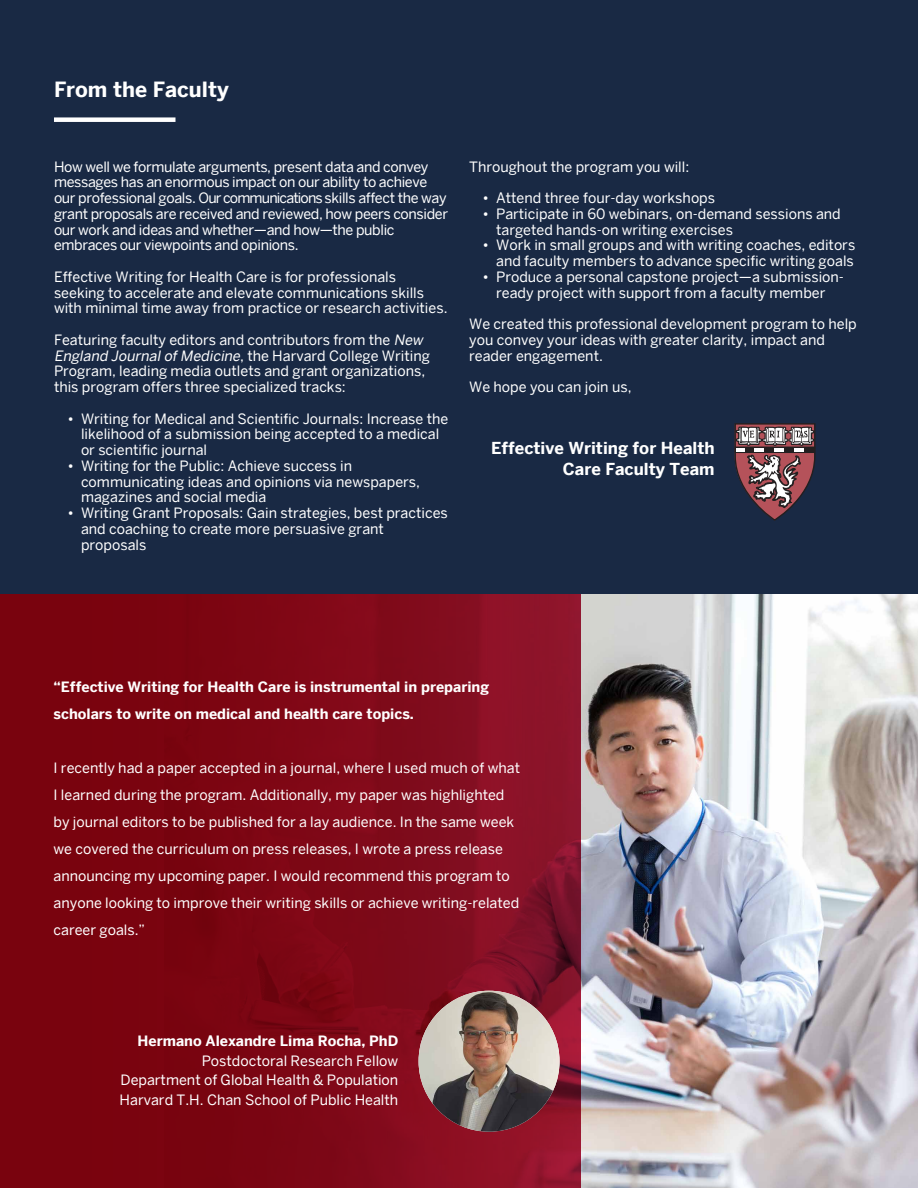
<style>
.page{position:relative;width:918px;height:1188px;background:#fff}
.page>*{position:absolute;margin:0;border:0;box-sizing:border-box;transform-origin:0 0}
.Program_Dividers__KO{font:700 21px "Benton Sans";color:#fff}
.t1{font:700 16.5px/21px "Benton Sans";color:#fff;text-align:right}
.t2{font:14.25px/15.8px "Benton Sans";color:#fff}
.t3{font:14.25px/15.8px "Benton Sans";letter-spacing:-.025em;color:#fff}
.t4{font:700 14.25px/27px "Benton Sans";color:#fff}
.s1{font-style:italic}
</style>
<div class="page">
<div style="left:0;top:0;width:918px;height:601px;background:#192944"></div>
<img style="left:581px;top:594px;width:337px;height:594px">
<div style="left:54px;top:117px;width:122px;height:5px;background:#fff"></div>
<svg style="left:0;top:594px;width:581px;height:594px;background:#7e0817"></svg>
<img style="left:419px;top:991px;width:141px;height:141px;border-radius:70px">
<svg style="left:734px;top:423px;width:82px;height:97px"></svg>
<p class="Program_Dividers__KO" style="left:54px;top:77px;width:176px">From the Faculty</p>
<p class="t3" style="left:54px;top:158px;width:396px">How well we formulate arguments, present data and convey messages has an enormous impact on our ability to achieve our professional goals. Our communications skills affect the way grant proposals are received and reviewed, how peers consider our work and ideas and whether—and how—the public embraces our viewpoints and opinions.</p>
<p class="t2" style="left:54px;top:269px;width:395px">Effective Writing for Health Care is for professionals seeking to accelerate and elevate communications skills with minimal time away from practice or research activities.</p>
<p class="t2" style="left:54px;top:332px;width:377px">Featuring faculty editors and contributors from the <span class="s1">New England JournalofMedicine</span>, t h e H a rva rd C o l l eg e W r i t i n g Program, leading media outlets and grant organizations, this program offers three specialized tracks:</p>
<p class="t2" style="left:81px;top:410px;width:369px;text-indent:-14px">• Writing for Medical and Scientific Journals: Increase the likelihood of a submission being accepted to a medical or scientific journal</p>
<p class="t2" style="left:81px;top:458px;width:341px;text-indent:-14px">• Writing for the Public: Achieve success in communicating ideas and opinions via newspapers, magazines and social media</p>
<p class="t2" style="left:81px;top:505px;width:368px;text-indent:-14px">• Writing Grant Proposals: Gain strategies, best practices and coaching to create more persuasive grant proposals</p>
<p class="t2" style="left:469px;top:158px;width:222px">Throughout the program you will:</p>
<p class="t2" style="left:483px;top:190px;width:234px">• Attend three four-day workshops</p>
<p class="t2" style="left:496px;top:206px;width:346px;text-indent:-14px">• Participate in 60 webinars, on-demand sessions and targeted hands-on writing exercises</p>
<p class="t2" style="left:483px;top:237px;width:374px;text-align:right">• Work in small groups and with writing coaches, editors and faculty members to advance specific writing goals</p>
<p class="t2" style="left:483px;top:269px;width:363px;text-align:center">• Produce a personal capstone project—a submission&shy;ready project with support from a faculty member</p>
<p class="t2" style="left:469px;top:316px;width:389px">We created this professional development program to help you convey your ideas with greater clarity, impact and reader engagement.</p>
<p class="t2" style="left:469px;top:379px;width:164px">We hope you can join us,</p>
<p class="t1" style="left:491px;top:437px;width:225px">Effective Writing for Health<br>Care Faculty Team</p>
<p class="t4" style="left:54px;top:674px;width:437px">“Effective Writing for Health Care is instrumental in preparing scholars to write on medical and health care topics.</p>
<p class="t2" style="left:54px;top:755px;width:468px;line-height:27px">I recently had a paper accepted in a journal, where I used much of what I learned during the program. Additionally, my paper was highlighted by journal editors to be published for a lay audience. In the same week we covered the curriculum on press releases, I wrote a press release announcing my upcoming paper. I would recommend this program to anyone looking to improve their writing skills or achieve writing-related career goals.”</p>
<p class="t4" style="left:138px;top:1027px;width:262px">Hermano Alexandre Lima Rocha, PhD</p>
<p class="t2" style="left:202px;top:1053px;width:198px">Postdoctoral Research Fellow</p>
<p class="t2" style="left:120px;top:1072px;width:279px">Department of Global Health &amp; Population</p>
<p class="t2" style="left:120px;top:1092px;width:280px">Harvard T.H. Chan School of Public Health</p>
</div>
